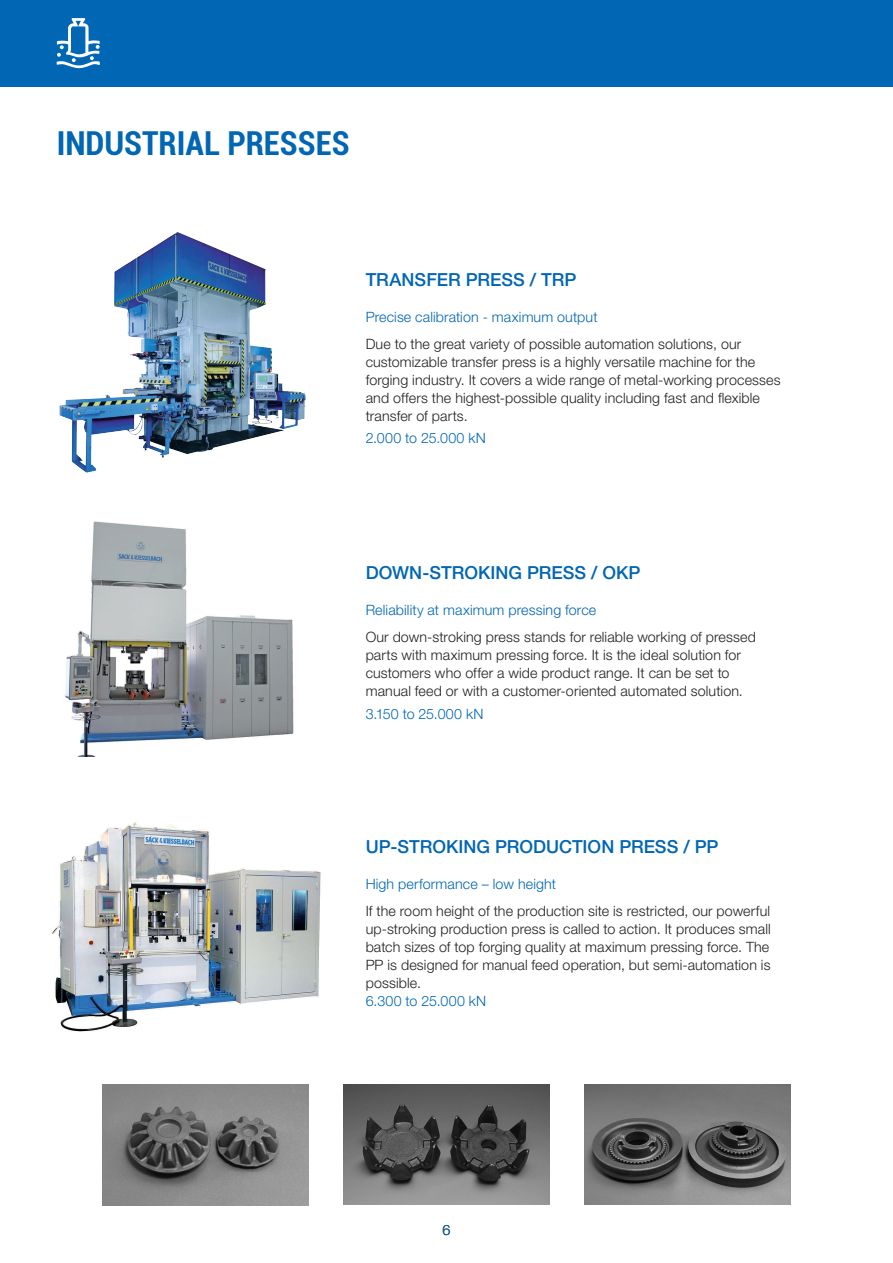
<style>
.page{position:relative;width:893px;height:1263px;background:#fff}
.page>*{position:absolute;margin:0;border:0;box-sizing:border-box;transform-origin:0 0}
.t1{font:700 condensed 33px "Roboto";color:#0166b3}
.t2{font:500 18px "Helvetica Neue LT Std";color:#0166b3}
.t3{font:300 14.25px/18px "Helvetica Neue LT Std";letter-spacing:.01em;color:#231f20}
.t4{font:300 14.25px "Helvetica Neue LT Std";letter-spacing:.01em;color:#0166b3}
</style>
<div class="page">
<img style="left:60px;top:232px;width:246px;height:241px">
<img style="left:65px;top:521px;width:229px;height:235px">
<img style="left:51px;top:821px;width:270px;height:211px">
<img style="left:102px;top:1085px;width:207px;height:120px">
<img style="left:343px;top:1084px;width:207px;height:121px">
<img style="left:584px;top:1084px;width:207px;height:121px">
<div style="left:0;top:0;width:893px;height:86px;background:#0166b3"></div>
<svg style="left:57px;top:18px;width:43px;height:50px"></svg>
<h1 class="t1" style="left:57px;top:120px;width:294px">INDUSTRIAL PRESSES</h1>
<p class="t2" style="left:366px;top:268px;width:212px">TRANSFER PRESS / TRP</p>
<p class="t4" style="left:366px;top:308px;width:233px">Precise calibration - maximum output</p>
<p class="t3" style="left:366px;top:334px;width:417px">Due to the great variety of possible automation solutions, our customizable transfer press is a highly versatile machine for the forging industry. It covers a wide range of metal-working processes and offers the highest-possible quality including fast and flexible transfer of parts.</p>
<p class="t4" style="left:366px;top:429px;width:122px">2.000 to 25.000 kN</p>
<p class="t2" style="left:366px;top:562px;width:276px">DOWN-STROKING PRESS / OKP</p>
<p class="t4" style="left:366px;top:601px;width:232px">Reliability at maximum pressing force</p>
<p class="t3" style="left:366px;top:628px;width:392px">Our down-stroking press stands for reliable working of pressed parts with maximum pressing force. It is the ideal solution for customers who offer a wide product range. It can be set to manual feed or with a customer-oriented automated solution.</p>
<p class="t4" style="left:366px;top:705px;width:119px">3.150 to 25.000 kN</p>
<p class="t2" style="left:366px;top:836px;width:354px">UP-STROKING PRODUCTION PRESS / PP</p>
<p class="t4" style="left:366px;top:875px;width:192px">High performance – low height</p>
<p class="t3" style="left:366px;top:902px;width:407px;text-align:justify">If the room height of the production site is restricted, our powerful up-stroking production press is called to action. It produces small batch sizes of top forging quality at maximum pressing force. The PP is designed for manual feed operation, but semi-automation is possible.</p>
<p class="t4" style="left:366px;top:992px;width:122px">6.300 to 25.000 kN</p>
<p class="t4" style="left:442px;top:1221px;width:9px">6</p>
</div>
